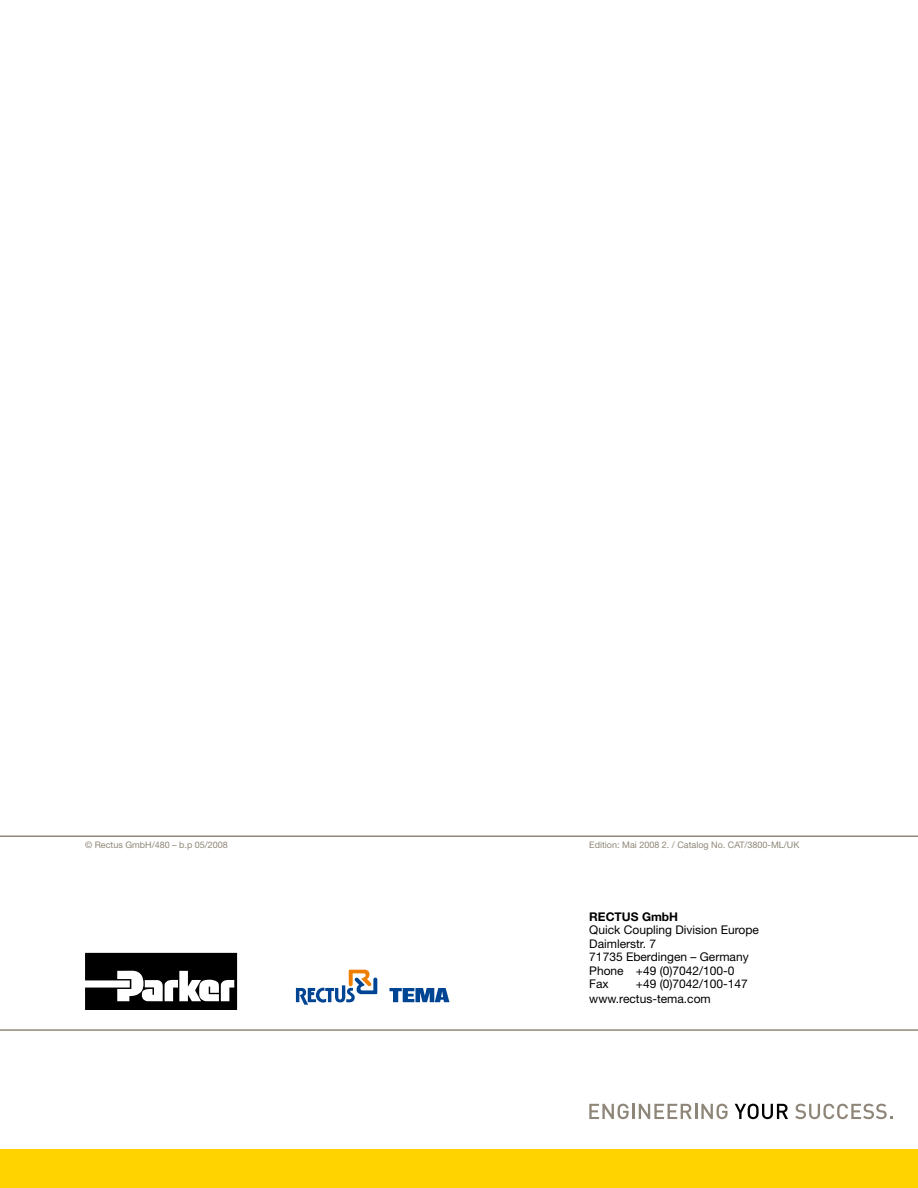
<style>
.page{position:relative;width:918px;height:1188px;background:#fff}
.page>*{position:absolute;margin:0;border:0;box-sizing:border-box;transform-origin:0 0}
.t1{font:12px/13.5px "Helvetica Neue LT Std";color:#000}
.t2{font:700 12px "Helvetica Neue LT Std";color:#000}
.t3{font:9px "Helvetica Neue LT Std";color:#8f8778}
</style>
<div class="page">
<div style="left:0;top:1150px;width:918px;height:38px;background:#ffd300"></div>
<svg style="left:589px;top:1104px;width:40px;height:15px"></svg>
<hr style="left:632px;top:1104px;width:3px;height:15px;background:#8e8678">
<svg style="left:639px;top:1104px;width:89px;height:15px"></svg>
<svg style="left:735px;top:1104px;width:53px;height:15px"></svg>
<svg style="left:795px;top:1104px;width:97px;height:15px"></svg>
<svg style="left:0;top:836px;width:918px;height:195px"></svg>
<p class="t3" style="left:85px;top:840px;width:144px">© Rectus GmbH/480 – b.p 05/2008</p>
<p class="t3" style="left:589px;top:840px;width:212px">Edition: Mai 2008 2. / Catalog No. CAT/3800-ML/UK</p>
<p class="t2" style="left:589px;top:909px;width:90px">RECTUS GmbH</p>
<p class="t1" style="left:589px;top:923px;width:171px">Quick Coupling Division Europe<br>Daimlerstr. 7<br>71735 Eberdingen – Germany<br>Phone +49 (0)7042/100-0<br>Fax</p>
<p class="t1" style="left:589px;top:977px;width:160px;line-height:14.2px;text-indent:46px">+49 (0)7042/100-147 www.rectus-tema.com</p>
</div>
